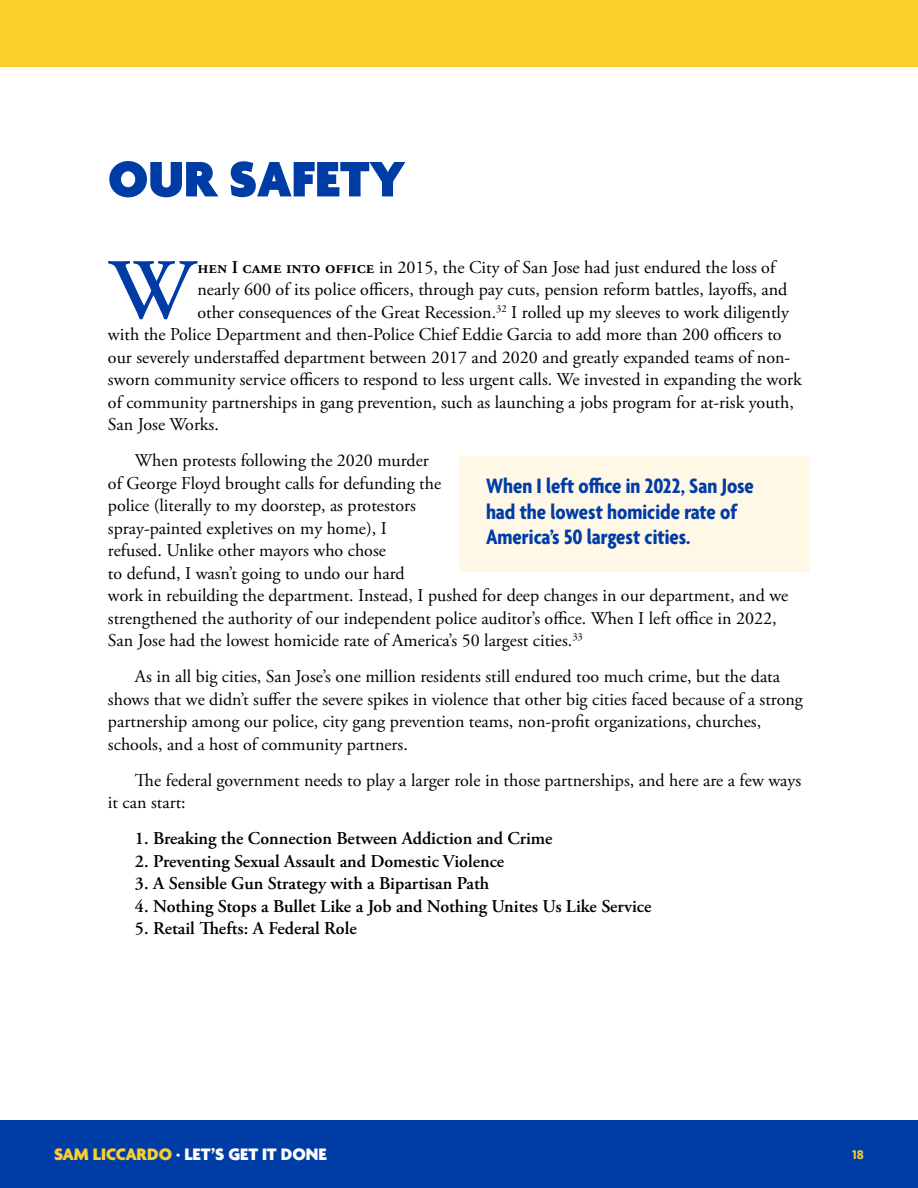
<style>
.page{position:relative;width:918px;height:1188px;background:#fff}
.page>*{position:absolute;margin:0;border:0;box-sizing:border-box;transform-origin:0 0}
.t1{font:600 85.8px "Adobe Garamond Pro";color:#003ca5}
.t2{font:900 54px "Agenda";color:#003ca5}
.t3{font:700 condensed 22.5px/25.5px "Agenda";color:#003ca5}
.t4{font:18px/22.5px "Adobe Garamond Pro";color:#000}
.t5{font:600 18px "Adobe Garamond Pro";letter-spacing:-.01em;color:#000}
.t6{font:800 18px "Agenda One";color:#fff}
.t7{font:700 13.5px "Agenda One";color:#facf2b}
.s1{font-weight:600}
.s2{color:#facf2b}
</style>
<div class="page">
<div style="left:0;top:1120px;width:918px;height:68px;background:#003ca5"></div>
<div style="left:0;top:0;width:918px;height:68px;background:#facf2b"></div>
<div style="left:459px;top:456px;width:351px;height:115px;background:#fff8e7"></div>
<h2 class="t2" style="left:108px;top:150px;width:299px">OUR SAFETY</h2>
<h1 class="t1" style="left:110px;top:241px;width:85px">W</h1>
<p class="t4" style="left:197px;top:257px;width:579px"><span class="s1">hen I came into office</span> in 2015, the City of San Jose had just endured the loss of</p>
<p class="t4" style="left:197px;top:279px;width:591px">nearly 600 of its police officers, through pay cuts, pension reform battles, layoffs, and</p>
<p class="t4" style="left:197px;top:302px;width:593px">other consequences of the Great Recession.<sup>32</sup> I rolled up my sleeves to work diligently</p>
<p class="t4" style="left:108px;top:324px;width:675px">with the Police Department and then-Police Chief Eddie Garcia to add more than 200 officers to</p>
<p class="t4" style="left:108px;top:347px;width:684px">our severely understaffed department between 2017 and 2020 and greatly expanded teams of non-</p>
<p class="t4" style="left:108px;top:369px;width:695px">sworn community service officers to respond to less urgent calls. We invested in expanding the work</p>
<p class="t4" style="left:108px;top:392px;width:687px">of community partnerships in gang prevention, such as launching a jobs program for at-risk youth,</p>
<p class="t4" style="left:108px;top:414px;width:112px">San Jose Works.</p>
<p class="t4" style="left:108px;top:450px;width:682px;text-indent:27px">When protests following the 2020 murder<br>of George Floyd brought calls for defunding the<br>police (literally to my doorstep, as protestors<br>spray-painted expletives on my home), I<br>refused. Unlike other mayors who chose<br>to defund, I wasn’t going to undo our hard<br>work in rebuilding the department. Instead, I pushed for deep changes in our department, and we strengthened the authority of our independent police auditor’s office. When I left office in 2022, San Jose had the lowest homicide rate of America’s 50 largest cities.<sup>33</sup></p>
<p class="t4" style="left:108px;top:666px;width:697px;text-indent:27px">As in all big cities, San Jose’s one million residents still endured too much crime, but the data shows that we didn’t suffer the severe spikes in violence that other big cities faced because of a strong partnership among our police, city gang prevention teams, non-profit organizations, churches, schools, and a host of community partners.</p>
<p class="t4" style="left:108px;top:770px;width:695px;text-indent:27px">The federal government needs to play a larger role in those partnerships, and here are a few ways it can start:</p>
<p class="t5" style="left:135px;top:828px;width:419px">1. Breaking the Connection Between Addiction and Crime</p>
<p class="t5" style="left:135px;top:851px;width:371px">2. Preventing Sexual Assault and Domestic Violence</p>
<p class="t5" style="left:135px;top:873px;width:356px">3. A Sensible Gun Strategy with a Bipartisan Path</p>
<p class="t5" style="left:135px;top:896px;width:518px">4. Nothing Stops a Bullet Like a Job and Nothing Unites Us Like Service</p>
<p class="t5" style="left:135px;top:918px;width:223px">5. Retail Thefts: A Federal Role</p>
<p class="t3" style="left:486px;top:475px;width:269px">When I left office in 2022, San Jose had the lowest homicide rate of<br>America’s 50 largest cities.</p>
<p class="t6" style="left:54px;top:1144px;width:275px"><span class="s2">SAM LICCARDO</span> · LET’S GET IT DONE</p>
<p class="t7" style="left:852px;top:1147px;width:13px">18</p>
</div>
